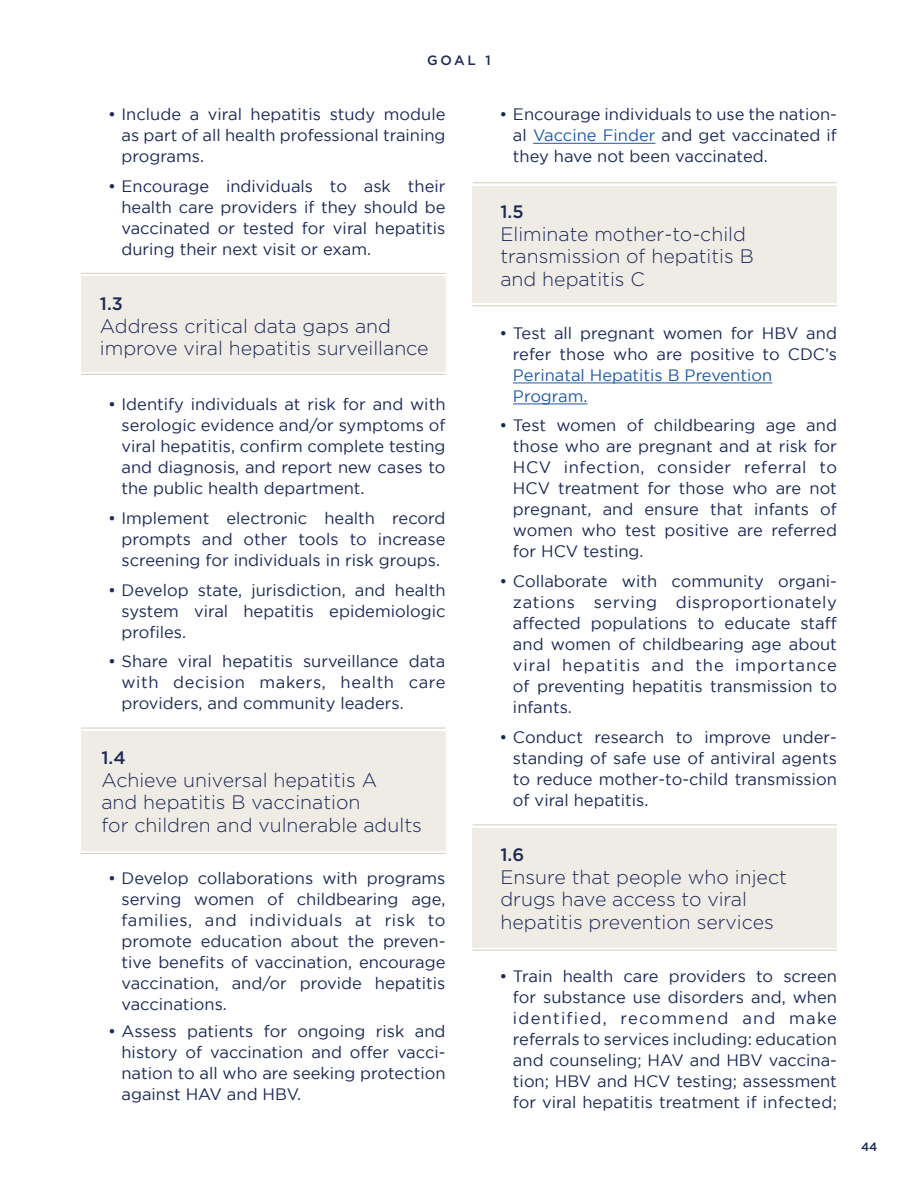
<style>
.page{position:relative;width:918px;height:1188px;background:#fff}
.page>*{position:absolute;margin:0;border:0;box-sizing:border-box;transform-origin:0 0}
.t1{font:300 19.5px/22.5px "Gotham";color:#1c2856}
.t2{font:500 18px "Gotham";color:#1c2856}
.t3{font:16.5px/21px "Gotham";color:#1c2856;text-align:justify}
.t4{font:500 13.5px "Gotham";color:#1c2856}
.t5{font:500 12px "Gotham";color:#1c2856}
.s1{color:#2059a8}
</style>
<div class="page">
<hr style="left:513px;top:404px;width:75px;height:1px;background:#2059a8">
<hr style="left:513px;top:383px;width:259px;height:1px;background:#2059a8">
<hr style="left:533px;top:143px;width:123px;height:1px;background:#2059a8">
<hr style="left:473px;top:305px;width:364px;height:1px;background:#d2cbbc">
<hr style="left:473px;top:182px;width:364px;height:1px;background:#d2cbbc">
<div style="left:472px;top:186px;width:365px;height:117px;background:#efece6"></div>
<hr style="left:81px;top:374px;width:364px;height:1px;background:#d2cbbc">
<hr style="left:81px;top:273px;width:364px;height:1px;background:#d2cbbc">
<div style="left:81px;top:276px;width:365px;height:95px;background:#efece6"></div>
<hr style="left:473px;top:950px;width:364px;height:1px;background:#d2cbbc">
<hr style="left:473px;top:825px;width:364px;height:1px;background:#d2cbbc">
<div style="left:472px;top:828px;width:365px;height:119px;background:#efece6"></div>
<hr style="left:81px;top:853px;width:364px;height:1px;background:#d2cbbc">
<hr style="left:81px;top:728px;width:364px;height:1px;background:#d2cbbc">
<div style="left:81px;top:731px;width:365px;height:119px;background:#efece6"></div>
<p class="t4" style="left:427px;top:53px;width:65px">GOAL 1</p>
<p class="t3" style="left:121px;top:104px;width:326px;text-indent:-13px">• Include a viral hepatitis study module as part of all health professional training programs.</p>
<p class="t3" style="left:121px;top:175px;width:326px;text-indent:-13px">• Encourage individuals to ask their health care providers if they should be vaccinated or tested for viral hepatitis during their next visit or exam.</p>
<p class="t2" style="left:100px;top:294px;width:25px">1.3</p>
<p class="t1" style="left:100px;top:314px;width:330px">Address critical data gaps and improve viral hepatitis surveillance</p>
<p class="t3" style="left:121px;top:394px;width:326px;text-indent:-13px">• Identify individuals at risk for and with serologic evidence and/or symptoms of viral hepatitis, confirm complete testing and diagnosis, and report new cases to the public health department.</p>
<p class="t3" style="left:121px;top:507px;width:326px;text-indent:-13px">• Implement electronic health record prompts and other tools to increase screening for individuals in risk groups.</p>
<p class="t3" style="left:121px;top:579px;width:326px;text-indent:-13px">• Develop state, jurisdiction, and health system viral hepatitis epidemiologic profiles.</p>
<p class="t3" style="left:121px;top:651px;width:326px;text-indent:-13px">• Share viral hepatitis surveillance data with decision makers, health care providers, and community leaders.</p>
<p class="t2" style="left:101px;top:747px;width:26px">1.4</p>
<p class="t1" style="left:101px;top:768px;width:322px">Achieve universal hepatitis A<br>and hepatitis B vaccination<br>for children and vulnerable adults</p>
<p class="t3" style="left:121px;top:867px;width:326px;text-indent:-13px">• Develop collaborations with programs serving women of childbearing age, families, and individuals at risk to promote education about the preven&shy;tive benefits of vaccination, encourage vaccination, and/or provide hepatitis vaccinations.</p>
<p class="t3" style="left:121px;top:1021px;width:326px;text-indent:-13px">• Assess patients for ongoing risk and history of vaccination and offer vacci&shy;nation to all who are seeking protection against HAV and HBV.</p>
<p class="t3" style="left:513px;top:104px;width:326px;text-indent:-13px">• Encourage individuals to use the nation&shy;al <span class="s1">Vaccine Finder</span> and get vaccinated if they have not been vaccinated.</p>
<p class="t2" style="left:500px;top:202px;width:25px">1.5</p>
<p class="t1" style="left:500px;top:222px;width:255px">Eliminate mother-to-child transmission of hepatitis B and hepatitis C</p>
<p class="t3" style="left:513px;top:322px;width:326px;text-align:left;text-indent:-13px">• Test all pregnant women for HBV and refer those who are positive to CDC’s<br><span class="s1">Perinatal Hepatitis B Prevention<br>Program.</span></p>
<p class="t3" style="left:513px;top:415px;width:326px;text-indent:-13px">• Test women of childbearing age and those who are pregnant and at risk for HCV infection, consider referral to HCV treatment for those who are not pregnant, and ensure that infants of women who test positive are referred for HCV testing.</p>
<p class="t3" style="left:513px;top:570px;width:326px;text-indent:-13px">• Collaborate with community organi&shy;zations serving disproportionately affected populations to educate staff and women of childbearing age about viral hepatitis and the importance of preventing hepatitis transmission to infants.</p>
<p class="t3" style="left:513px;top:726px;width:326px;text-indent:-13px">• Conduct research to improve under&shy;standing of safe use of antiviral agents to reduce mother-to-child transmission of viral hepatitis.</p>
<p class="t2" style="left:500px;top:845px;width:25px">1.6</p>
<p class="t1" style="left:500px;top:865px;width:288px">Ensure that people who inject drugs have access to viral hepatitis prevention services</p>
<p class="t3" style="left:513px;top:966px;width:326px;text-indent:-13px">• Train health care providers to screen for substance use disorders and, when identified, recommend and make referrals to services including: education and counseling; HAV and HBV vaccina&shy;tion; HBV and HCV testing; assessment for viral hepatitis treatment if infected;</p>
<p class="t5" style="left:861px;top:1140px;width:18px">44</p>
</div>
